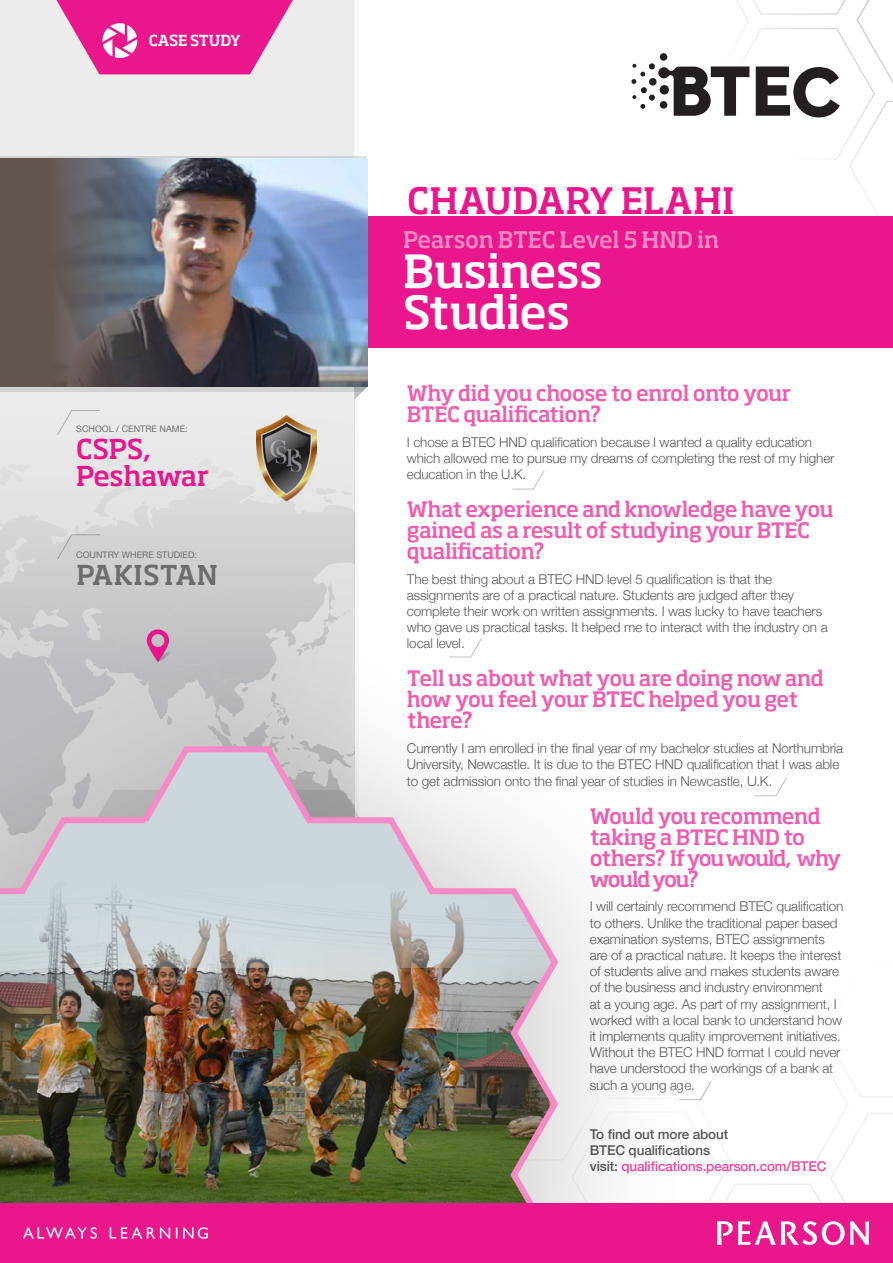
<style>
.page{position:relative;width:893px;height:1263px;background:#fff}
.page>*{position:absolute;margin:0;border:0;box-sizing:border-box;transform-origin:0 0}
.t1{font:500 45px/40.5px "Soho Std";letter-spacing:-.015em;color:#fff}
.t2{font:500 36px "Soho Std";letter-spacing:.005em;color:#ea168c}
.t3{font:500 27px/27px "Soho Std";letter-spacing:-.015em;color:#ea168c}
.Paragraph_Style_1{font:500 27px "Soho Std";letter-spacing:.015em;color:#6c6d70}
.t4{font:500 22.5px "Soho Std";letter-spacing:-.015em;color:#f58ac6}
.t5{font:500 21px/21px "Soho Std";letter-spacing:-.035em;color:#f05cae}
.t6{font:500 15px "Soho Std";letter-spacing:-.01em;color:#fff}
.t7{font:300 13.5px/16.2px "Helvetica Neue";letter-spacing:-.01em;color:#57585a}
.t8{font:500 13.5px/16.2px "Helvetica Neue";letter-spacing:-.01em;color:#57585a}
.Paragraph_Style_1-2{font:9px "Helvetica Neue";color:#6c6d70}
.s1{color:#ee45a3}
</style>
<div class="page">
<div style="left:354px;top:217px;width:539px;height:131px;background:#ea168c"></div>
<div style="left:0;top:0;width:354px;height:729px;background:#ececec"></div>
<img style="left:256px;top:416px;width:61px;height:39px">
<svg style="left:57px;top:410px;width:43px;height:25px"></svg>
<svg style="left:0;top:455px;width:354px;height:144px"></svg>
<svg style="left:512px;top:470px;width:33px;height:19px"></svg>
<svg style="left:755px;top:777px;width:32px;height:19px"></svg>
<svg style="left:354px;top:392px;width:8px;height:8px"></svg>
<svg style="left:354px;top:387px;width:13px;height:5px"></svg>
<div style="left:0;top:380px;width:354px;height:12px;background:#d2d2d2"></div>
<div style="left:0;top:157px;width:367px;height:11px;background:#d2d2d2"></div>
<img style="left:202px;top:158px;width:165px;height:229px">
<svg style="left:0;top:158px;width:202px;height:229px"></svg>
<div style="left:0;top:599px;width:702px;height:664px;background:#231f20;opacity:.22"></div>
<img style="left:0;top:743px;width:562px;height:460px">
<svg style="left:595px;top:0;width:298px;height:217px"></svg>
<div style="left:0;top:1203px;width:893px;height:60px;background:#ea168c"></div>
<svg style="left:23px;top:1227px;width:185px;height:12px"></svg>
<svg style="left:458px;top:964px;width:435px;height:282px"></svg>
<svg style="left:56px;top:0;width:237px;height:74px"></svg>
<p class="t6" style="left:149px;top:31px;width:93px">CASE STUDY</p>
<p class="Paragraph_Style_1-2" style="left:76px;top:422px;width:113px">SCHOOL / CENTRE NAME:</p>
<p class="t3" style="left:76px;top:435px;width:134px">CSPS,<br>Peshawar</p>
<p class="Paragraph_Style_1-2" style="left:76px;top:549px;width:122px">COUNTRY WHERE STUDIED:</p>
<p class="Paragraph_Style_1" style="left:76px;top:558px;width:143px">PAKISTAN</p>
<p class="t2" style="left:407px;top:177px;width:329px">CHAUDARY ELAHI</p>
<p class="t4" style="left:403px;top:225px;width:318px">Pearson BTEC Level 5 HND in</p>
<p class="t1" style="left:403px;top:251px;width:201px">Business<br>Studies</p>
<h2 class="t5" style="left:407px;top:382px;width:386px">Why did you choose to enrol onto your<br>BTEC qualification?</h2>
<p class="t7" style="left:407px;top:433px;width:429px">I chose a BTEC HND qualification because I wanted a quality education which allowed me to pursue my dreams of completing the rest of my higher education in the U.K.</p>
<h2 class="t5" style="left:407px;top:498px;width:428px">What experience and knowledge have you gained as a result of studying your BTEC qualification?</h2>
<p class="t7" style="left:407px;top:570px;width:422px">The best thing about a BTEC HND level 5 qualification is that the assignments are of a practical nature. Students are judged after they complete their work on written assignments. I was lucky to have teachers who gave us practical tasks. It helped me to interact with the industry on a local level.</p>
<h2 class="t5" style="left:407px;top:668px;width:418px">Tell us about what you are doing now and how you feel your BTEC helped you get there?</h2>
<p class="t7" style="left:407px;top:739px;width:438px">Currently I am enrolled in the final year of my bachelor studies at Northumbria<br>University, Newcastle. It is due to the BTEC HND qualification that I was able to get admission onto the final year of studies in Newcastle, U.K.</p>
<h2 class="t5" style="left:590px;top:805px;width:253px">Would you recommend taking a BTEC HND to others? If you would, why would you?</h2>
<p class="t7" style="left:590px;top:897px;width:255px">I will certainly recommend BTEC qualification to others. Unlike the traditional paper based examination systems, BTEC assignments are of a practical nature. It keeps the interest of students alive and makes students aware of the business and industry environment<br>at a young age. As part of my assignment, I worked with a local bank to understand how it implements quality improvement initiatives.<br>Without the BTEC HND format I could never have understood the workings of a bank at such a young age.</p>
<p class="t8" style="left:590px;top:1125px;width:238px">To find out more about<br>BTEC qualifications<br>visit: <span class="s1">qualifications.pearson.com/BTEC</span></p>
</div>
